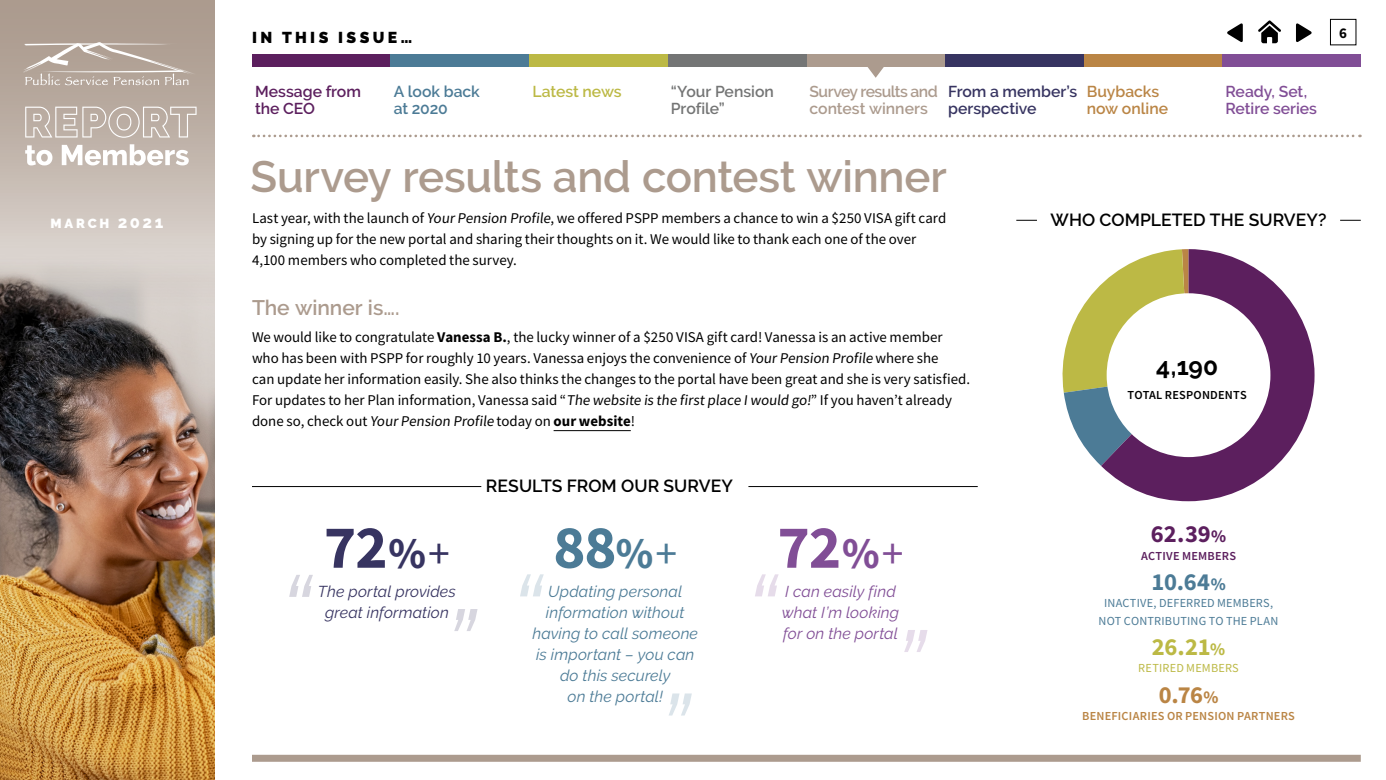
<style>
.page{position:relative;width:1386px;height:780px;background:#fff}
.page>*{position:absolute;margin:0;border:0;box-sizing:border-box;transform-origin:0 0}
.t1{font:700 61.25px "Mada";color:#373461}
.t2{font:700 61.25px "Mada";color:#4c7b96}
.t3{font:700 61.25px "Mada";color:#814e96}
.t4{font:600 43.75px "Raleway";letter-spacing:-.005em;color:#ac9b8e}
.t5{font:700 24.5px "Mada";color:#5c1f5e}
.t6{font:700 24.5px "Mada";color:#4c7b96}
.t7{font:700 24.5px "Mada";color:#bcb945}
.t8{font:700 24.5px "Raleway";color:#000}
.t9{font:700 24.5px "Mada";color:#ba8545}
.t10{font:600 21px "Raleway";color:#ac9b8e}
.t11{font:600 17.5px "Raleway";color:#000}
.t12{font:italic 15.75px/21px "Raleway";letter-spacing:.01em;color:#4c7b96;text-align:center}
.t13{font:italic 15.75px/21px "Raleway";letter-spacing:.01em;color:#814e96}
.t14{font:italic 15.75px/21px "Raleway";letter-spacing:.01em;color:#373461;text-align:center}
.t15{font:600 15.75px/17.5px "Raleway";letter-spacing:-.015em;color:#ac9b8e}
.t16{font:600 15.75px/17.5px "Raleway";color:#373461}
.t17{font:600 15.75px/17.5px "Raleway";letter-spacing:-.005em;color:#814e96}
.t18{font:600 15.75px/17.5px "Raleway";color:#747575}
.t19{font:600 15.75px/17.5px "Raleway";color:#5c1f5e}
.t20{font:600 15.75px/17.5px "Raleway";color:#ba8545}
.t21{font:600 15.75px/17.5px "Raleway";letter-spacing:-.005em;color:#4c7b96}
.t22{font:900 15.75px "Raleway";letter-spacing:.215em;color:#000}
.t23{font:600 15.75px "Raleway";letter-spacing:-.005em;color:#bcb945}
.t24{font:14.88px/21px "Mada";color:#000}
.t25{font:700 14.88px "Mada";color:#000}
.t26{font:900 13.12px "Raleway";letter-spacing:.21em;color:#fff}
.t27{font:12.25px/17.5px "Mada";letter-spacing:.015em;color:#4c7b96;text-align:center}
.t28{font:600 12.25px "Mada";letter-spacing:.02em;color:#ba8545}
.t29{font:600 12.25px "Mada";letter-spacing:.02em;color:#000}
.t30{font:12.25px "Mada";letter-spacing:.015em;color:#bcb945}
.t31{font:600 12.25px "Mada";letter-spacing:.015em;color:#5c1f5e}
.s1{font-weight:800;font-size:16.62px}
.s2{font-weight:700}
.s3{font-size:43.75px}
.s4{font-weight:400;font-size:43.75px}
.s5{font-size:17.5px}
</style>
<div class="page">
<img style="left:0;top:0;width:214px;height:780px">
<div style="left:1330px;top:19px;width:26px;height:26px;border:1px solid #000"></div>
<svg style="left:1258px;top:20px;width:23px;height:23px"></svg>
<svg style="left:1296px;top:23px;width:16px;height:19px"></svg>
<svg style="left:1227px;top:23px;width:16px;height:19px"></svg>
<div style="left:252px;top:754px;width:1109px;height:7px;background:#ac9b8e"></div>
<svg style="left:21px;top:42px;width:179px;height:43px"></svg>
<svg style="left:25px;top:145px;width:27px;height:20px"></svg>
<svg style="left:62px;top:144px;width:127px;height:21px"></svg>
<svg style="left:25px;top:106px;width:172px;height:32px"></svg>
<div style="left:252px;top:55px;width:139px;height:12px;background:#5c1f5e"></div>
<div style="left:806px;top:55px;width:139px;height:12px;background:#ac9b8e"></div>
<div style="left:529px;top:55px;width:139px;height:12px;background:#bcb945"></div>
<div style="left:1084px;top:55px;width:138px;height:12px;background:#ba8545"></div>
<div style="left:391px;top:55px;width:138px;height:12px;background:#4c7b96"></div>
<div style="left:945px;top:55px;width:139px;height:12px;background:#373461"></div>
<div style="left:668px;top:55px;width:138px;height:12px;background:#747575"></div>
<div style="left:1222px;top:55px;width:139px;height:12px;background:#814e96"></div>
<svg style="left:253px;top:135px;width:1107px;height:2px"></svg>
<svg style="left:867px;top:67px;width:17px;height:11px"></svg>
<hr style="left:554px;top:430px;width:77px;height:1px;background:#000">
<svg style="left:1062px;top:284px;width:39px;height:182px"></svg>
<svg style="left:1101px;top:249px;width:214px;height:252px;fill:#5c1f5e"></svg>
<div style="left:1107px;top:293px;width:163px;height:164px;background:#fff;border-radius:50%"></div>
<svg style="left:1016px;top:220px;width:21px;height:1px"></svg>
<svg style="left:1340px;top:220px;width:21px;height:1px"></svg>
<hr style="left:748px;top:486px;width:230px;height:1px;background:#000">
<hr style="left:252px;top:486px;width:229px;height:1px;background:#000">
<svg style="left:289px;top:575px;width:24px;height:22px"></svg>
<svg style="left:454px;top:609px;width:24px;height:22px"></svg>
<svg style="left:520px;top:574px;width:24px;height:22px"></svg>
<svg style="left:669px;top:693px;width:23px;height:22px"></svg>
<svg style="left:755px;top:574px;width:24px;height:22px"></svg>
<svg style="left:904px;top:630px;width:23px;height:22px"></svg>
<p class="t26" style="left:51px;top:216px;width:114px">MARCH <span class="s1">2021</span></p>
<p class="t22" style="left:252px;top:29px;width:162px">IN THIS ISSUE…</p>
<p class="t25" style="left:1339px;top:25px;width:9px">6</p>
<p class="t19" style="left:255px;top:82px;width:107px">Message from the CEO</p>
<p class="t23" style="left:532px;top:82px;width:91px">Latest news</p>
<p class="t16" style="left:948px;top:82px;width:131px">From a member’s perspective</p>
<p class="t21" style="left:394px;top:82px;width:88px">A look back at 2020</p>
<p class="t18" style="left:671px;top:82px;width:105px">“Your Pension<br>Profile”</p>
<p class="t17" style="left:1225px;top:82px;width:93px">Ready, Set,<br>Retire series</p>
<p class="t15" style="left:810px;top:82px;width:130px">Survey results and contest winners</p>
<p class="t20" style="left:1087px;top:82px;width:83px">Buybacks now online</p>
<h2 class="t4" style="left:250px;top:152px;width:698px">Survey results and contest winner</h2>
<p class="t24" style="left:252px;top:208px;width:696px">Last year, with the launch of Your Pension Profile, we offered PSPP members a chance to win a $250 VISA gift card by signing up for the new portal and sharing their thoughts on it. We would like to thank each one of the over<br>4,100 members who completed the survey.</p>
<h3 class="t10" style="left:252px;top:295px;width:149px">The winner is….</h3>
<p class="t24" style="left:252px;top:327px;width:720px">We would like to congratulate <span class="s2">Vanessa B.</span>, the lucky winner of a $250 VISA gift card! Vanessa is an active member who has been with PSPP for roughly 10 years. Vanessa enjoys the convenience of Your Pension Profile where she<br>can update her information easily. She also thinks the changes to the portal have been great and she is very satisfied.<br>For updates to her Plan information, Vanessa said “The website is the first place Iwould go!” If you haven’t already done so, check out Your Pension Profile today on <span class="s2">our website</span>!</p>
<h1 class="t1" style="left:324px;top:512px;width:128px">72<span class="s3">%</span><span class="s4">+</span></h1>
<p class="t14" style="left:318px;top:580px;width:139px">The portal provides great information</p>
<p class="t11" style="left:486px;top:476px;width:249px">RESULTS FROM OUR SURVEY</p>
<h1 class="t2" style="left:553px;top:512px;width:126px">88<span class="s3">%</span><span class="s4">+</span></h1>
<p class="t12" style="left:532px;top:580px;width:167px">Updating personal information without having to call someone is important – you can do this securely<br>on the portal!</p>
<h1 class="t3" style="left:777px;top:512px;width:128px">72<span class="s3">%</span><span class="s4">+</span></h1>
<p class="t13" style="left:782px;top:580px;width:119px">I can easily find what I’m looking for on the portal</p>
<p class="t11" style="left:1051px;top:210px;width:277px">WHO COMPLETED THE SURVEY?</p>
<h3 class="t8" style="left:1156px;top:352px;width:63px">4,190</h3>
<p class="t29" style="left:1128px;top:388px;width:121px">TOTAL RESPONDENTS</p>
<h3 class="t5" style="left:1151px;top:520px;width:77px">62.39<span class="s5">%</span></h3>
<p class="t31" style="left:1141px;top:549px;width:97px">ACTIVE MEMBERS</p>
<h3 class="t6" style="left:1151px;top:568px;width:76px">10.64<span class="s5">%</span></h3>
<p class="t27" style="left:1099px;top:595px;width:181px">INACTIVE, DEFERRED MEMBERS,<br>NOT CONTRIBUTING TO THE PLAN</p>
<h3 class="t7" style="left:1152px;top:633px;width:75px">26.21<span class="s5">%</span></h3>
<p class="t30" style="left:1138px;top:661px;width:102px">RETIRED MEMBERS</p>
<h3 class="t9" style="left:1159px;top:680px;width:61px">0.76<span class="s5">%</span></h3>
<p class="t28" style="left:1082px;top:709px;width:214px">BENEFICIARIES OR PENSION PARTNERS</p>
</div>
